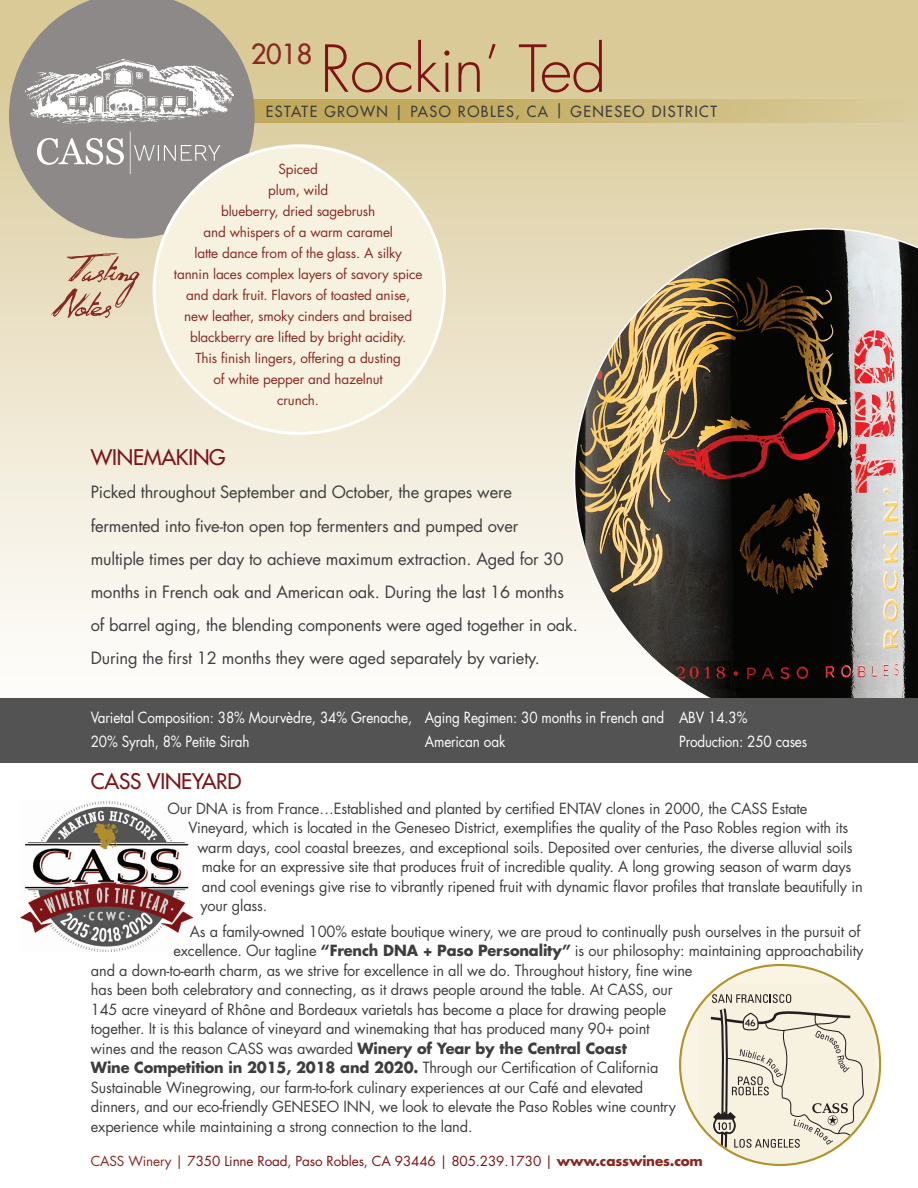
<style>
.page{position:relative;width:918px;height:1188px;background:#fff}
.page>*{position:absolute;margin:0;border:0;box-sizing:border-box;transform-origin:0 0}
.t1{font:300 63px "Futura";letter-spacing:-.01em;color:#7e1315}
.t2{font:27px "Futura";color:#872920}
.t3{font:21px "Futura";letter-spacing:-.01em;color:#7e1315}
.t4{font:16.5px/33.3px "Futura";letter-spacing:-.01em;color:#3e3e3f}
.t5{font:15px "Futura";letter-spacing:-.01em;color:#3e3e3f}
.t6{font:15px/24px "Futura";letter-spacing:-.01em;color:#fff;scale:.9 1}
.t7{font:15px "Futura";letter-spacing:.1em;color:#3e3e3f}
.taste_note_in_circle{font:13.5px/21px "Futura";letter-spacing:-.01em;color:#872920;text-align:center}
.t8{font:13.5px "Futura";letter-spacing:-.01em;color:#7e1315}
.s1{font-weight:700}
.s2{color:#872920}
.s3{font-weight:700;color:#872920}
</style>
<div class="page">
<div style="left:0;top:0;width:918px;height:755px;background:linear-gradient(to bottom,#d7c691,#fff)"></div>
<img style="left:574px;top:228px;width:344px;height:470px">
<img style="left:20px;top:802px;width:172px;height:149px">
<div style="left:245px;top:100px;width:673px;height:23px;background:linear-gradient(to right,#bca24e,#d8ca99)"></div>
<div style="left:680px;top:965px;width:200px;height:200px;background:#f9f4e4;border-radius:50%"></div>
<svg style="left:699px;top:984px;width:175px;height:181px"></svg>
<svg style="left:9px;top:0;width:246px;height:238px;background:#a39d8f"></svg>
<svg style="left:51px;top:253px;width:89px;height:65px;background:#d6bca2"></svg>
<img style="left:26px;top:60px;width:207px;height:113px">
<div style="left:0;top:698px;width:918px;height:65px;background:#535353"></div>
<div style="left:154px;top:146px;width:290px;height:287px;background:#f7f1e0;border-radius:50%"></div>
<p class="t2" style="left:251px;top:37px;width:63px">2018</p>
<p class="t1" style="left:320px;top:31px;width:288px">Rockin’ Ted</p>
<p class="t7" style="left:266px;top:102px;width:453px">ESTATE GROWN | PASO ROBLES, CA | GENESEO DISTRICT</p>
<p class="taste_note_in_circle" style="left:174px;top:159px;width:250px">Spiced<br>plum, wild<br>blueberry, dried sagebrush<br>and whispers of a warm caramel<br>latte dance from of the glass. A silky<br>tannin laces complex layers of savory spice and dark fruit. Flavors of toasted anise, new leather, smoky cinders and braised blackberry are lifted by bright acidity.<br>This finish lingers, offering a dusting<br>of white pepper and hazelnut<br>crunch.</p>
<p class="t3" style="left:91px;top:444px;width:136px">WINEMAKING</p>
<p class="t4" style="left:91px;top:476px;width:489px">Picked throughout September and October, the grapes were fermented into five-ton open top fermenters and pumped over<br>multiple times per day to achieve maximum extraction. Aged for 30 months in French oak and American oak. During the last 16 months of barrel aging, the blending components were aged together in oak.<br>During the first 12 months they were aged separately by variety.</p>
<p class="t6" style="left:91px;top:705px;width:359px">Varietal Composition: 38% Mourvèdre, 34% Grenache,<br>20% Syrah, 8% Petite Sirah</p>
<h3 class="t3" style="left:91px;top:768px;width:152px">CASS VINEYARD</h3>
<p class="t6" style="left:425px;top:705px;width:268px">Aging Regimen: 30 months in French and<br>American oak</p>
<p class="t6" style="left:679px;top:705px;width:78px">ABV 14.3%</p>
<p class="t6" style="left:679px;top:729px;width:144px">Production: 250 cases</p>
<p class="t5" style="left:167px;top:798px;width:642px">Our DNA is from France…Established and planted by certified ENTAV clones in 2000, the CASS Estate</p>
<p class="t5" style="left:188px;top:818px;width:661px">Vineyard, which is located in the Geneseo District, exemplifies the quality of the Paso Robles region with its</p>
<p class="t5" style="left:197px;top:837px;width:657px">warm days, cool coastal breezes, and exceptional soils. Deposited over centuries, the diverse alluvial soils</p>
<p class="t5" style="left:202px;top:857px;width:651px">make for an expressive site that produces fruit of incredible quality. A long growing season of warm days</p>
<p class="t5" style="left:202px;top:876px;width:662px">and cool evenings give rise to vibrantly ripened fruit with dynamic flavor profiles that translate beautifully in</p>
<p class="t5" style="left:200px;top:896px;width:69px">your glass.</p>
<p class="t5" style="left:190px;top:921px;width:672px">As a family-owned 100% estate boutique winery, we are proud to continually push ourselves in the pursuit of</p>
<p class="t5" style="left:173px;top:941px;width:692px">excellence. Our tagline <span class="s1">“French DNA + Paso Personality”</span> is our philosophy: maintaining approachability</p>
<p class="t5" style="left:91px;top:960px;width:603px">and a down-to-earth charm, as we strive for excellence in all we do. Throughout history, fine wine</p>
<p class="t5" style="left:91px;top:980px;width:583px">has been both celebratory and connecting, as it draws people around the table. At CASS, our</p>
<p class="t5" style="left:91px;top:999px;width:577px">145 acre vineyard of Rhône and Bordeaux varietals has become a place for drawing people</p>
<p class="t5" style="left:91px;top:1019px;width:560px">together. It is this balance of vineyard and winemaking that has produced many 90+ point</p>
<p class="t5" style="left:91px;top:1038px;width:538px">wines and the reason CASS was awarded <span class="s1">Winery of Year by the Central Coast</span></p>
<p class="t5" style="left:91px;top:1058px;width:569px"><span class="s1">Wine Competition in 2015, 2018 and 2020.</span> Through our Certification of California</p>
<p class="t5" style="left:91px;top:1077px;width:554px">Sustainable Winegrowing, our farm-to-fork culinary experiences at our Café and elevated</p>
<p class="t5" style="left:91px;top:1097px;width:587px">dinners, and our eco-friendly GENESEO INN, we look to elevate the Paso Robles wine country</p>
<p class="t5" style="left:91px;top:1116px;width:383px">experience while maintaining a strong connection to the land.</p>
<p class="t8" style="left:91px;top:1153px;width:614px"><span class="s2">CASS Winery |</span> 7350 Linne Road, Paso Robles, CA 93446 | 805.239.1730 | <span class="s3">www.casswines.com</span></p>
</div>
